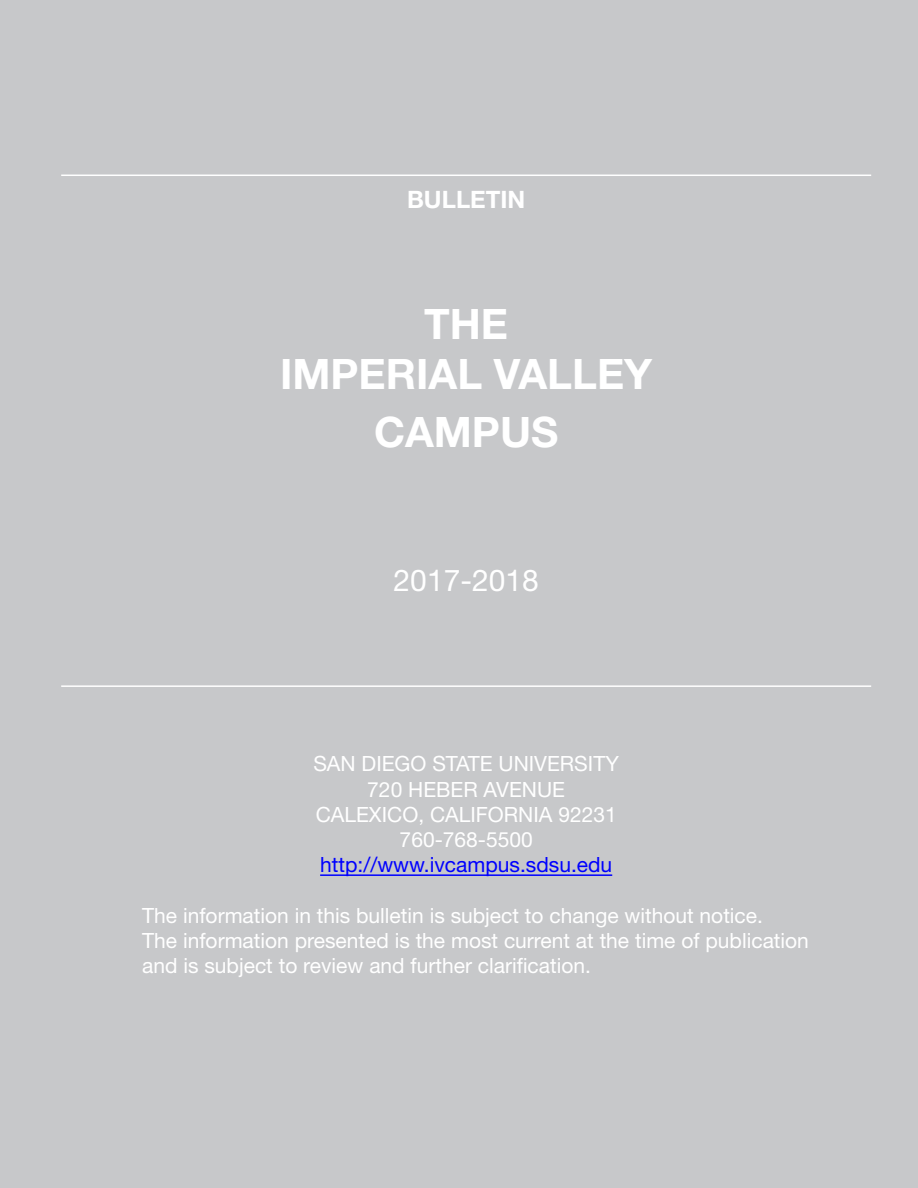
<style>
.page{position:relative;width:918px;height:1188px;background:#c7c8ca}
.page>*{position:absolute;margin:0;border:0;box-sizing:border-box;transform-origin:0 0}
.t1{font:700 42px/50.4px "Helvetica Neue";color:#fff;text-align:center}
.t2{font:30px "Helvetica Neue";color:#fff}
.t3{font:700 24px "Helvetica Neue";color:#fff}
.t4{font:21px/25.2px "Helvetica Neue";color:#fff;text-align:center}
.t5{font:21px "Helvetica Neue";color:#00f}
</style>
<div class="page">
<hr style="left:61px;top:175px;width:810px;height:1px;background:#fff">
<hr style="left:61px;top:685px;width:810px;height:2px;background:#fff">
<hr style="left:320px;top:874px;width:292px;height:2px;background:#00f">
<p class="t3" style="left:407px;top:184px;width:120px">BULLETIN</p>
<h1 class="t1" style="left:280px;top:298px;width:374px">THE<br>IMPERIAL VALLEY</h1>
<h1 class="t1" style="left:374px;top:406px;width:186px">CAMPUS</h1>
<h2 class="t2" style="left:394px;top:562px;width:147px">2017-2018</h2>
<p class="t4" style="left:313px;top:751px;width:307px">SAN DIEGO STATE UNIVERSITY<br>720 HEBER AVENUE<br>CALEXICO, CALIFORNIA 92231<br>760-768-5500</p>
<p class="t5" style="left:320px;top:852px;width:294px">http://www.ivcampus.sdsu.edu</p>
<p class="t4" style="left:142px;top:902px;width:668px;text-align:left">The information in this bulletin is subject to change without notice.<br>The information presented is the most current at the time of publication and is subject to review and further clarification.</p>
</div>
